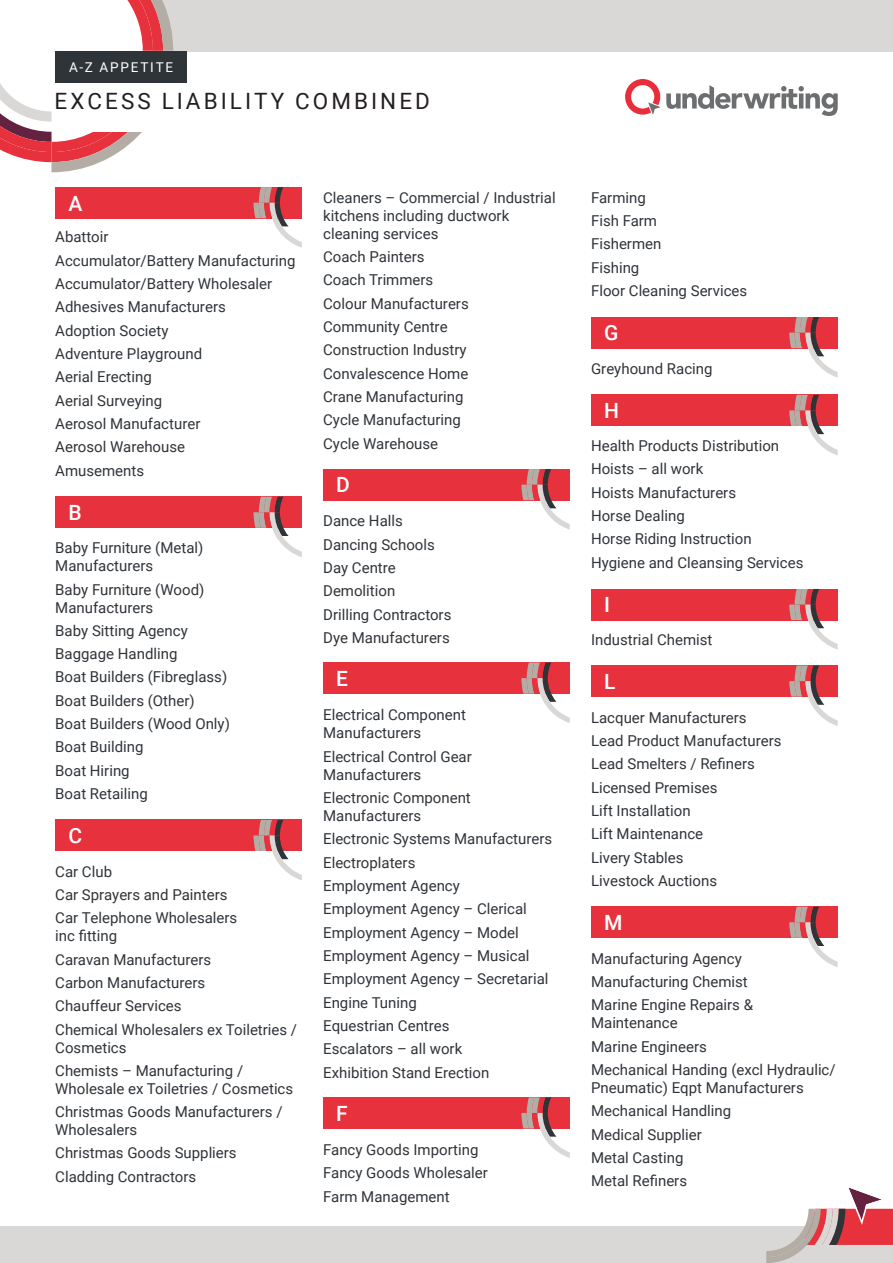
<style>
.page{position:relative;width:893px;height:1263px;background:#fff}
.page>*{position:absolute;margin:0;border:0;box-sizing:border-box;transform-origin:0 0}
.t1{font:22.5px "Roboto";letter-spacing:.135em;color:#231f20}
.ABC{font:500 21px "Roboto";color:#fff}
.body{font:15px/18px "Roboto";color:#2f3439}
.BODY_LAST{font:15px "Roboto";color:#2f3439}
.t2{font:13.5px "Roboto";letter-spacing:.135em;color:#fff}
</style>
<div class="page">
<div style="left:153px;top:0;width:740px;height:51px;background:#d9d8d6"></div>
<svg style="left:0;top:0;width:173px;height:172px"></svg>
<svg style="left:625px;top:79px;width:213px;height:37px"></svg>
<div style="left:55px;top:187px;width:247px;height:31px;background:#e7313c"></div>
<svg style="left:254px;top:187px;width:48px;height:61px"></svg>
<div style="left:55px;top:497px;width:247px;height:31px;background:#e7313c"></div>
<svg style="left:254px;top:497px;width:48px;height:60px"></svg>
<div style="left:323px;top:469px;width:247px;height:31px;background:#e7313c"></div>
<svg style="left:521px;top:469px;width:49px;height:61px"></svg>
<div style="left:323px;top:662px;width:247px;height:32px;background:#e7313c"></div>
<svg style="left:521px;top:662px;width:49px;height:61px"></svg>
<div style="left:323px;top:1097px;width:247px;height:31px;background:#e7313c"></div>
<svg style="left:521px;top:1097px;width:49px;height:61px"></svg>
<div style="left:55px;top:820px;width:247px;height:31px;background:#e7313c"></div>
<svg style="left:254px;top:820px;width:48px;height:60px"></svg>
<div style="left:591px;top:317px;width:247px;height:31px;background:#e7313c"></div>
<svg style="left:789px;top:317px;width:49px;height:61px"></svg>
<div style="left:591px;top:395px;width:247px;height:31px;background:#e7313c"></div>
<svg style="left:789px;top:395px;width:49px;height:60px"></svg>
<div style="left:591px;top:589px;width:247px;height:31px;background:#e7313c"></div>
<svg style="left:789px;top:589px;width:49px;height:60px"></svg>
<div style="left:591px;top:665px;width:247px;height:32px;background:#e7313c"></div>
<svg style="left:789px;top:665px;width:49px;height:61px"></svg>
<div style="left:591px;top:907px;width:247px;height:31px;background:#e7313c"></div>
<svg style="left:789px;top:907px;width:49px;height:60px"></svg>
<div style="left:54px;top:81px;width:422px;height:51px;background:#fff"></div>
<div style="left:55px;top:51px;width:132px;height:32px;background:#2f3439"></div>
<div style="left:0;top:1227px;width:893px;height:36px;background:#d9d8d6"></div>
<svg style="left:766px;top:1187px;width:127px;height:76px"></svg>
<p class="t2" style="left:69px;top:58px;width:106px">A-Z APPETITE</p>
<p class="t1" style="left:55px;top:85px;width:377px">EXCESS LIABILITY COMBINED</p>
<p class="ABC" style="left:68px;top:188px;width:15px">A</p>
<p class="body" style="left:55px;top:228px;width:55px">Abattoir</p>
<p class="body" style="left:55px;top:251px;width:242px">Accumulator/Battery Manufacturing</p>
<p class="body" style="left:55px;top:274px;width:218px">Accumulator/Battery Wholesaler</p>
<p class="body" style="left:55px;top:298px;width:172px">Adhesives Manufacturers</p>
<p class="body" style="left:55px;top:321px;width:115px">Adoption Society</p>
<p class="body" style="left:55px;top:344px;width:148px">Adventure Playground</p>
<p class="body" style="left:55px;top:367px;width:98px">Aerial Erecting</p>
<p class="body" style="left:55px;top:391px;width:108px">Aerial Surveying</p>
<p class="body" style="left:55px;top:414px;width:147px">Aerosol Manufacturer</p>
<p class="body" style="left:55px;top:437px;width:131px">Aerosol Warehouse</p>
<p class="BODY_LAST" style="left:55px;top:460px;width:90px">Amusements</p>
<p class="ABC" style="left:68px;top:498px;width:15px">B</p>
<p class="body" style="left:55px;top:538px;width:150px">Baby Furniture (Metal)<br>Manufacturers</p>
<p class="body" style="left:55px;top:580px;width:151px">Baby Furniture (Wood)<br>Manufacturers</p>
<p class="body" style="left:55px;top:621px;width:134px">Baby Sitting Agency</p>
<p class="body" style="left:55px;top:644px;width:124px">Baggage Handling</p>
<p class="body" style="left:55px;top:668px;width:173px">Boat Builders (Fibreglass)</p>
<p class="body" style="left:55px;top:691px;width:141px">Boat Builders (Other)</p>
<p class="body" style="left:55px;top:714px;width:176px">Boat Builders (Wood Only)</p>
<p class="body" style="left:55px;top:737px;width:90px">Boat Building</p>
<p class="body" style="left:55px;top:761px;width:76px">Boat Hiring</p>
<p class="BODY_LAST" style="left:55px;top:783px;width:94px">Boat Retailing</p>
<p class="ABC" style="left:68px;top:821px;width:15px">C</p>
<p class="body" style="left:55px;top:862px;width:58px">Car Club</p>
<p class="body" style="left:55px;top:885px;width:174px">Car Sprayers and Painters</p>
<p class="body" style="left:55px;top:908px;width:184px">Car Telephone Wholesalers inc fitting</p>
<p class="body" style="left:55px;top:950px;width:158px">Caravan Manufacturers</p>
<p class="body" style="left:55px;top:973px;width:151px">Carbon Manufacturers</p>
<p class="body" style="left:55px;top:996px;width:128px">Chauffeur Services</p>
<p class="body" style="left:55px;top:1020px;width:243px">Chemical Wholesalers ex Toiletries /<br>Cosmetics</p>
<p class="body" style="left:55px;top:1061px;width:239px">Chemists – Manufacturing /<br>Wholesale ex Toiletries / Cosmetics</p>
<p class="body" style="left:55px;top:1102px;width:229px">Christmas Goods Manufacturers /<br>Wholesalers</p>
<p class="body" style="left:55px;top:1143px;width:183px">Christmas Goods Suppliers</p>
<p class="body" style="left:55px;top:1167px;width:142px">Cladding Contractors</p>
<p class="body" style="left:323px;top:188px;width:234px">Cleaners – Commercial / Industrial kitchens including ductwork cleaning services</p>
<p class="body" style="left:323px;top:247px;width:103px">Coach Painters</p>
<p class="body" style="left:323px;top:271px;width:112px">Coach Trimmers</p>
<p class="body" style="left:323px;top:294px;width:147px">Colour Manufacturers</p>
<p class="body" style="left:323px;top:317px;width:126px">Community Centre</p>
<p class="body" style="left:323px;top:340px;width:145px">Construction Industry</p>
<p class="body" style="left:323px;top:364px;width:147px">Convalescence Home</p>
<p class="body" style="left:323px;top:387px;width:142px">Crane Manufacturing</p>
<p class="body" style="left:323px;top:410px;width:139px">Cycle Manufacturing</p>
<p class="BODY_LAST" style="left:323px;top:433px;width:117px">Cycle Warehouse</p>
<p class="ABC" style="left:336px;top:470px;width:15px">D</p>
<p class="body" style="left:323px;top:511px;width:81px">Dance Halls</p>
<p class="body" style="left:323px;top:535px;width:113px">Dancing Schools</p>
<p class="body" style="left:323px;top:558px;width:74px">Day Centre</p>
<p class="body" style="left:323px;top:581px;width:74px">Demolition</p>
<p class="body" style="left:323px;top:605px;width:130px">Drilling Contractors</p>
<p class="BODY_LAST" style="left:323px;top:627px;width:128px">Dye Manufacturers</p>
<p class="ABC" style="left:336px;top:664px;width:13px">E</p>
<p class="body" style="left:323px;top:705px;width:144px">Electrical Component<br>Manufacturers</p>
<p class="body" style="left:323px;top:747px;width:150px">Electrical Control Gear<br>Manufacturers</p>
<p class="body" style="left:323px;top:788px;width:149px">Electronic Component<br>Manufacturers</p>
<p class="body" style="left:323px;top:829px;width:231px">Electronic Systems Manufacturers</p>
<p class="body" style="left:323px;top:853px;width:94px">Electroplaters</p>
<p class="body" style="left:323px;top:876px;width:138px">Employment Agency</p>
<p class="body" style="left:323px;top:899px;width:205px">Employment Agency – Clerical</p>
<p class="body" style="left:323px;top:923px;width:197px">Employment Agency – Model</p>
<p class="body" style="left:323px;top:946px;width:208px">Employment Agency – Musical</p>
<p class="body" style="left:323px;top:969px;width:227px">Employment Agency – Secretarial</p>
<p class="body" style="left:323px;top:993px;width:95px">Engine Tuning</p>
<p class="body" style="left:323px;top:1016px;width:128px">Equestrian Centres</p>
<p class="body" style="left:323px;top:1039px;width:141px">Escalators – all work</p>
<p class="BODY_LAST" style="left:323px;top:1062px;width:168px">Exhibition Stand Erection</p>
<p class="ABC" style="left:336px;top:1098px;width:13px">F</p>
<p class="body" style="left:323px;top:1140px;width:157px">Fancy Goods Importing</p>
<p class="body" style="left:323px;top:1163px;width:166px">Fancy Goods Wholesaler</p>
<p class="body" style="left:323px;top:1187px;width:128px">Farm Management</p>
<p class="body" style="left:591px;top:188px;width:56px">Farming</p>
<p class="body" style="left:591px;top:211px;width:68px">Fish Farm</p>
<p class="body" style="left:591px;top:235px;width:72px">Fishermen</p>
<p class="body" style="left:591px;top:258px;width:50px">Fishing</p>
<p class="BODY_LAST" style="left:591px;top:280px;width:158px">Floor Cleaning Services</p>
<p class="ABC" style="left:604px;top:318px;width:16px">G</p>
<p class="BODY_LAST" style="left:591px;top:358px;width:123px">Greyhound Racing</p>
<p class="ABC" style="left:604px;top:396px;width:16px">H</p>
<p class="body" style="left:591px;top:436px;width:190px">Health Products Distribution</p>
<p class="body" style="left:591px;top:460px;width:114px">Hoists – all work</p>
<p class="body" style="left:591px;top:483px;width:147px">Hoists Manufacturers</p>
<p class="body" style="left:591px;top:506px;width:95px">Horse Dealing</p>
<p class="body" style="left:591px;top:529px;width:162px">Horse Riding Instruction</p>
<p class="BODY_LAST" style="left:591px;top:552px;width:214px">Hygiene and Cleansing Services</p>
<p class="ABC" style="left:604px;top:590px;width:7px">I</p>
<p class="BODY_LAST" style="left:591px;top:629px;width:123px">Industrial Chemist</p>
<p class="ABC" style="left:604px;top:667px;width:13px">L</p>
<p class="body" style="left:591px;top:708px;width:157px">Lacquer Manufacturers</p>
<p class="body" style="left:591px;top:731px;width:192px">Lead Product Manufacturers</p>
<p class="body" style="left:591px;top:754px;width:165px">Lead Smelters / Refiners</p>
<p class="body" style="left:591px;top:778px;width:128px">Licensed Premises</p>
<p class="body" style="left:591px;top:801px;width:101px">Lift Installation</p>
<p class="body" style="left:591px;top:824px;width:114px">Lift Maintenance</p>
<p class="body" style="left:591px;top:848px;width:94px">Livery Stables</p>
<p class="BODY_LAST" style="left:591px;top:870px;width:128px">Livestock Auctions</p>
<p class="ABC" style="left:604px;top:908px;width:20px">M</p>
<p class="body" style="left:591px;top:949px;width:152px">Manufacturing Agency</p>
<p class="body" style="left:591px;top:972px;width:158px">Manufacturing Chemist</p>
<p class="body" style="left:591px;top:995px;width:163px">Marine Engine Repairs &amp;<br>Maintenance</p>
<p class="body" style="left:591px;top:1037px;width:117px">Marine Engineers</p>
<p class="body" style="left:591px;top:1060px;width:246px">Mechanical Handing (excl Hydraulic/<br>Pneumatic) Eqpt Manufacturers</p>
<p class="body" style="left:591px;top:1101px;width:142px">Mechanical Handling</p>
<p class="body" style="left:591px;top:1124px;width:112px">Medical Supplier</p>
<p class="body" style="left:591px;top:1148px;width:94px">Metal Casting</p>
<p class="body" style="left:591px;top:1171px;width:98px">Metal Refiners</p>
</div>
